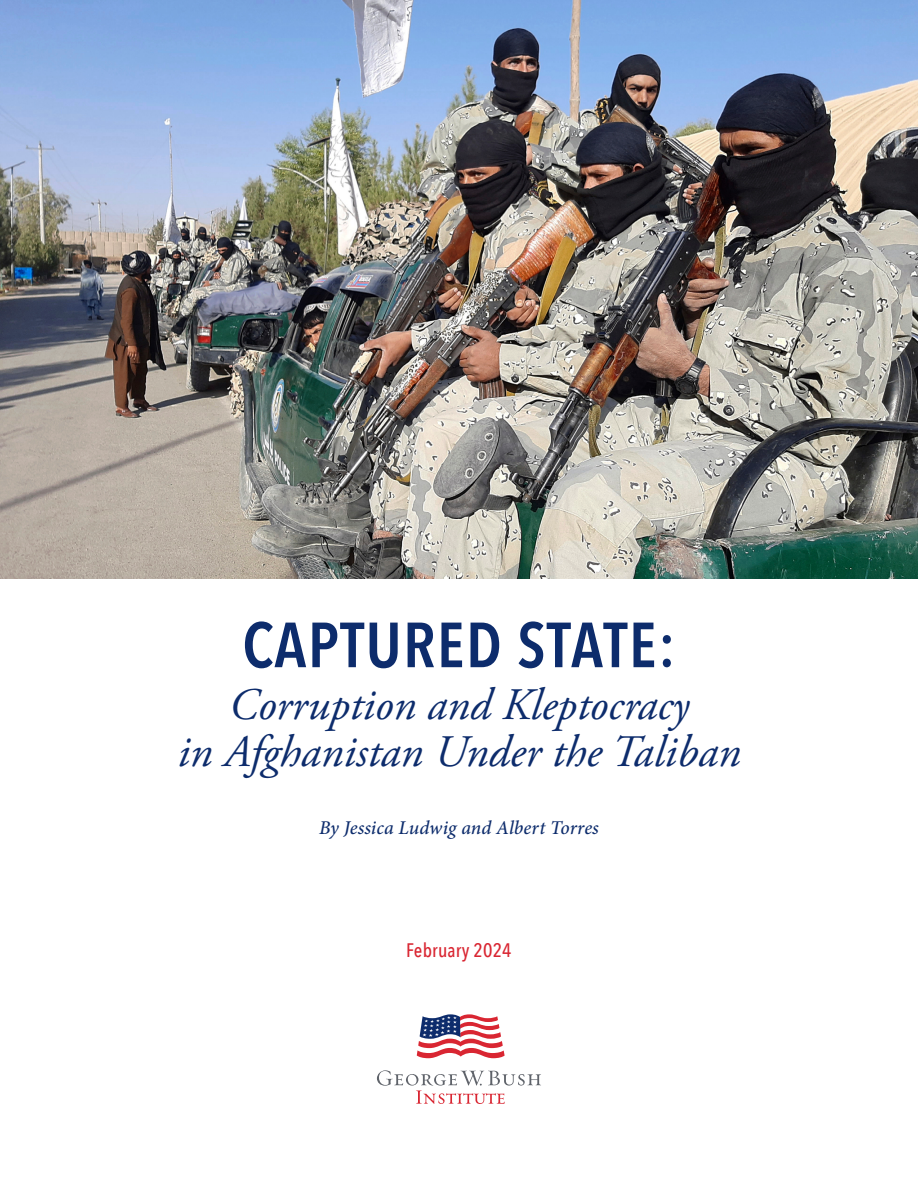
<style>
.page{position:relative;width:918px;height:1188px;background:#fff}
.page>*{position:absolute;margin:0;border:0;box-sizing:border-box;transform-origin:0 0}
.t1{font:600 63px "Avenir Next Condensed";letter-spacing:.025em;color:#0d2c6c}
.t2{font:italic 45px/46.5px "Adobe Garamond Pro";color:#0d2c6c;text-align:center}
.t3{font:italic 500 19.5px "Minion Pro";color:#0d2c6c}
.t4{font:500 19.5px "Avenir Next Condensed";letter-spacing:.01em;color:#d92632}
</style>
<div class="page">
<img style="left:0;top:0;width:918px;height:579px">
<svg style="left:417px;top:1014px;width:88px;height:44px"></svg>
<svg style="left:377px;top:1070px;width:164px;height:34px"></svg>
<h1 class="t1" style="left:242px;top:591px;width:435px">CAPTURED STATE:</h1>
<p class="t2" style="left:177px;top:683px;width:565px">Corruption and Kleptocracy<br>in Afghanistan Under the Taliban</p>
<p class="t3" style="left:319px;top:815px;width:281px">By Jessica Ludwig and Albert Torres</p>
<p class="t4" style="left:406px;top:939px;width:107px">February 2024</p>
</div>
